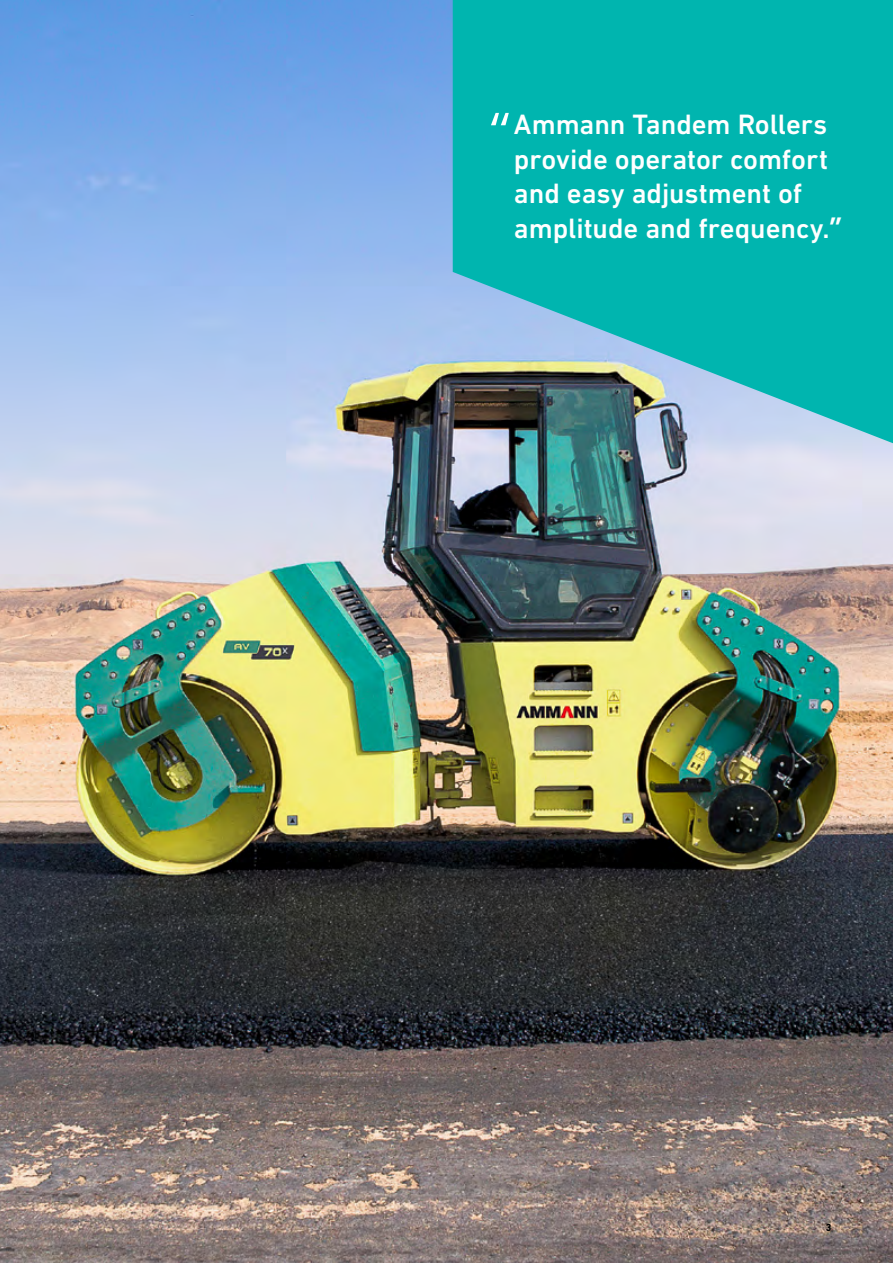
<style>
.page{position:relative;width:893px;height:1263px;background:#fff}
.page>*{position:absolute;margin:0;border:0;box-sizing:border-box;transform-origin:0 0}
.t1{font:57px "Frutiger Next LTW1 G";color:#fff}
.t2{font:500 28.5px/34.5px "DIN Next LT Pro";color:#fff}
.t3{font:700 10.5px "DIN Next LT Pro";color:#000}
.s1{font-family:"Frutiger Next LTW1 G";font-weight:700}
</style>
<div class="page">
<img style="left:0;top:0;width:893px;height:1263px">
<svg style="left:453px;top:0;width:440px;height:443px;background:#1cb1af"></svg>
<h1 class="t1" style="left:489px;top:102px;width:27px">“</h1>
<p class="t2" style="left:514px;top:107px;width:330px">Ammann Tandem Rollers provide operator comfort and easy adjustment of amplitude and frequency.<span class="s1">”</span></p>
<p class="t3" style="left:826px;top:1221px;width:7px">3</p>
</div>
